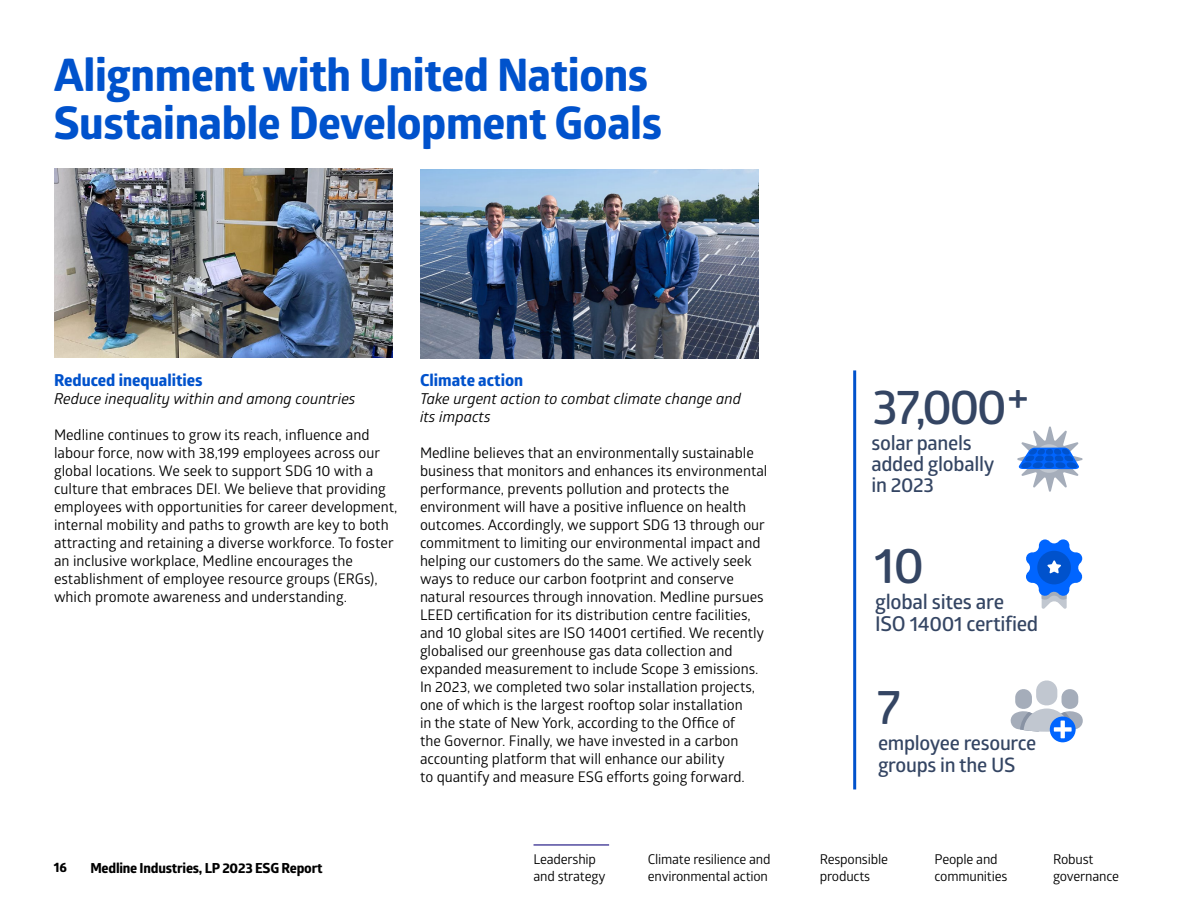
<style>
.page{position:relative;width:1188px;height:918px;background:#fff}
.page>*{position:absolute;margin:0;border:0;box-sizing:border-box;transform-origin:0 0}
.t1{font:600 49.65px "Glober";color:#344563}
.t2{font:600 48.6px "Glober";color:#344563}
.t3{font:600 48.45px "Glober";color:#344563}
.t4{font:800 45px/48px "Glober";letter-spacing:-.01em;color:#0052cc}
.t5{font:600 20.4px/21.9px "Glober";letter-spacing:-.015em;color:#344563}
.t6{font:600 19.95px/21.3px "Glober";letter-spacing:-.015em;color:#344563}
.t7{font:800 16.5px "Glober";color:#0052cc}
.t8{font:italic 15px/18px "Glober";color:#000}
.t9{font:14.7px/18px "Glober";color:#000}
.t10{font:800 13.8px "Glober";letter-spacing:-.015em;color:#000}
.t11{font:13.5px/16.2px "Glober";letter-spacing:-.015em;color:#000}
.t12{font:800 13.5px "Glober";color:#000}
</style>
<div class="page">
<img style="left:54px;top:168px;width:338px;height:189px">
<img style="left:420px;top:170px;width:338px;height:189px">
<hr style="left:853px;top:370px;width:3px;height:419px;background:#0052cc">
<hr style="left:534px;top:844px;width:75px;height:2px;background:#524b9f">
<svg style="left:1011px;top:680px;width:72px;height:52px"></svg>
<div style="left:1050px;top:717px;width:26px;height:25px;background:#0065ff;border-radius:50%"></div>
<svg style="left:1061px;top:721px;width:4px;height:17px"></svg>
<div style="left:1054px;top:727px;width:18px;height:5px;background:#fff"></div>
<svg style="left:1026px;top:539px;width:57px;height:70px"></svg>
<svg style="left:1017px;top:426px;width:66px;height:66px"></svg>
<h3 class="t4" style="left:54px;top:50px;width:610px">Alignment with United Nations<br>Sustainable Development Goals</h3>
<p class="t7" style="left:54px;top:368px;width:150px">Reduced inequalities</p>
<p class="t8" style="left:54px;top:389px;width:303px">Reduce inequality within and among countries</p>
<p class="t9" style="left:54px;top:425px;width:345px">Medline continues to grow its reach, influence and labour force, now with 38,199 employees across our global locations. We seek to support SDG 10 with a culture that embraces DEI. We believe that providing employees with opportunities for career development, internal mobility and paths to growth are key to both attracting and retaining a diverse workforce. To foster an inclusive workplace, Medline encourages the establishment of employee resource groups (ERGs), which promote awareness and understanding.</p>
<p class="t7" style="left:420px;top:368px;width:105px">Climate action</p>
<p class="t8" style="left:420px;top:389px;width:323px">Take urgent action to combat climate change and its impacts</p>
<p class="t9" style="left:420px;top:443px;width:349px">Medline believes that an environmentally sustainable business that monitors and enhances its environmental performance, prevents pollution and protects the environment will have a positive influence on health outcomes. Accordingly, we support SDG 13 through our commitment to limiting our environmental impact and helping our customers do the same. We actively seek ways to reduce our carbon footprint and conserve natural resources through innovation. Medline pursues LEED certification for its distribution centre facilities, and 10 global sites are ISO 14001 certified. We recently globalised our greenhouse gas data collection and expanded measurement to include Scope 3 emissions.<br>In 2023, we completed two solar installation projects, one of which is the largest rooftop solar installation<br>in the state of New York, according to the Office of<br>the Governor. Finally, we have invested in a carbon accounting platform that will enhance our ability<br>to quantify and measure ESG efforts going forward.</p>
<h2 class="t2" style="left:872px;top:372px;width:136px">37,000</h2>
<h3 class="t6" style="left:872px;top:431px;width:124px">solar panels added globally in 2023</h3>
<h2 class="t2" style="left:1007px;top:362px;width:24px">+</h2>
<h1 class="t1" style="left:874px;top:530px;width:52px">10</h1>
<h3 class="t5" style="left:875px;top:591px;width:164px">global sites are<br>ISO 14001 certified</h3>
<h3 class="t3" style="left:877px;top:673px;width:26px">7</h3>
<h3 class="t6" style="left:878px;top:732px;width:160px">employee resource groups in the US</h3>
<p class="t12" style="left:54px;top:858px;width:15px">16</p>
<p class="t10" style="left:90px;top:858px;width:234px">Medline Industries, LP 2023 ESG Report</p>
<p class="t11" style="left:648px;top:851px;width:124px">Climate resilience and environmental action</p>
<p class="t11" style="left:820px;top:851px;width:70px">Responsible products</p>
<p class="t11" style="left:935px;top:851px;width:74px">People and communities</p>
<p class="t11" style="left:1053px;top:851px;width:67px">Robust governance</p>
<p class="t11" style="left:534px;top:851px;width:73px">Leadership and strategy</p>
</div>
